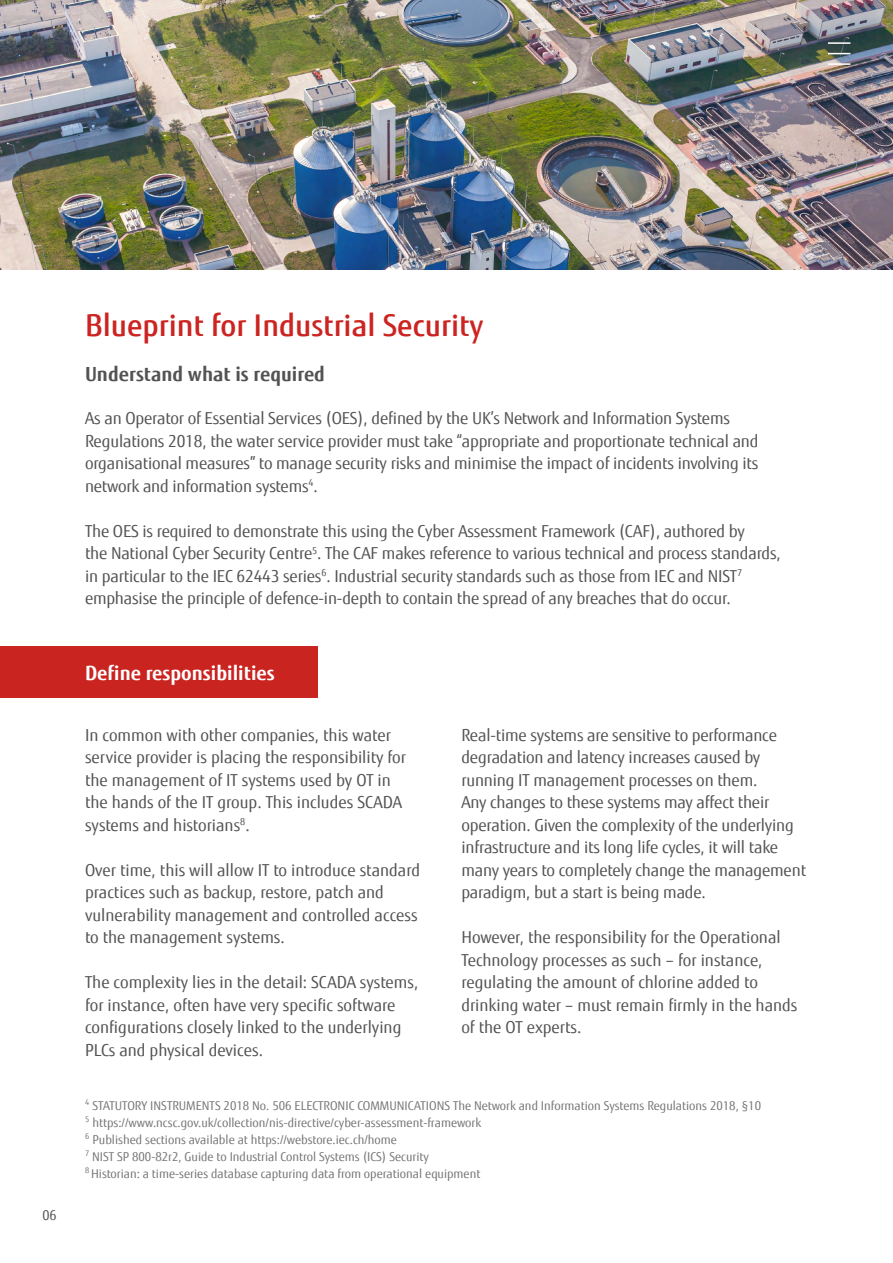
<style>
.page{position:relative;width:893px;height:1263px;background:#fff}
.page>*{position:absolute;margin:0;border:0;box-sizing:border-box;transform-origin:0 0}
.t1{font:500 30px "Fujitsu Sans";color:#cb2421}
.t2{font:700 19.5px "Fujitsu Sans";color:#545252}
.t3{font:700 19.5px "Fujitsu Sans";color:#fff}
.t4{font:16.5px/22.5px "Fujitsu Sans";letter-spacing:-.01em;color:#545252}
.t5{font:13.5px "Fujitsu Sans";color:#545252}
.t6{font:12.15px/17.1px "Fujitsu Sans";color:#545252}
</style>
<div class="page">
<div style="left:0;top:647px;width:317px;height:51px;background:#ca2421"></div>
<img style="left:0;top:0;width:893px;height:269px">
<hr style="left:828px;top:42px;width:22px;height:2px;background:#fff">
<hr style="left:828px;top:63px;width:22px;height:2px;background:#fff">
<svg style="left:828px;top:53px;width:22px;height:1px"></svg>
<p class="t5" style="left:43px;top:1207px;width:16px">06</p>
<h1 class="t1" style="left:85px;top:307px;width:400px">Blueprint for Industrial Security</h1>
<p class="t2" style="left:85px;top:362px;width:241px">Understand what is required</p>
<p class="t4" style="left:85px;top:407px;width:675px">As an Operator of Essential Services (OES), defined by the UK’s Network and Information Systems Regulations 2018, the water service provider must take “appropriate and proportionate technical and organisational measures” to manage security risks and minimise the impact of incidents involving its network and information systems<sup>4</sup>.</p>
<p class="t4" style="left:85px;top:520px;width:697px">The OES is required to demonstrate this using the Cyber Assessment Framework (CAF), authored by<br>the National Cyber Security Centre<sup>5</sup>. The CAF makes reference to various technical and process standards, in particular to the IEC 62443 series<sup>6</sup>. Industrial security standards such as those from IEC and NIST<sup>7 </sup>emphasise the principle of defence-in-depth to contain the spread of any breaches that do occur.</p>
<p class="t3" style="left:85px;top:661px;width:191px">Define responsibilities</p>
<p class="t4" style="left:85px;top:724px;width:323px">In common with other companies, this water service provider is placing the responsibility for the management of IT systems used by OT in the hands of the IT group. This includes SCADA systems and historians<sup>8</sup>.</p>
<p class="t4" style="left:85px;top:859px;width:337px">Over time, this will allow IT to introduce standard practices such as backup, restore, patch and vulnerability management and controlled access to the management systems.</p>
<p class="t4" style="left:85px;top:971px;width:335px">The complexity lies in the detail: SCADA systems, for instance, often have very specific software configurations closely linked to the underlying PLCs and physical devices.</p>
<p class="t4" style="left:461px;top:724px;width:346px">Real-time systems are sensitive to performance degradation and latency increases caused by running IT management processes on them.<br>Any changes to these systems may affect their operation. Given the complexity of the underlying infrastructure and its long life cycles, it will take many years to completely change the management paradigm, but a start is being made.</p>
<p class="t4" style="left:461px;top:926px;width:338px">However, the responsibility for the Operational Technology processes as such – for instance, regulating the amount of chlorine added to drinking water – must remain firmly in the hands of the OT experts.</p>
<p class="t6" style="left:85px;top:1097px;width:677px"><sup>4</sup> STATUTORY INSTRUMENTS 2018 No. 506 ELECTRONIC COMMUNICATIONS The Network and Information Systems Regulations 2018, §10<br><sup>5</sup> https://www.ncsc.gov.uk/collection/nis-directive/cyber-assessment-framework<br><sup>6</sup> Published sections available at https://webstore.iec.ch/home<br><sup>7</sup> NIST SP 800-82r2, Guide to Industrial Control Systems (ICS) Security<br><sup>8</sup> Historian: a time-series database capturing data from operational equipment</p>
</div>
